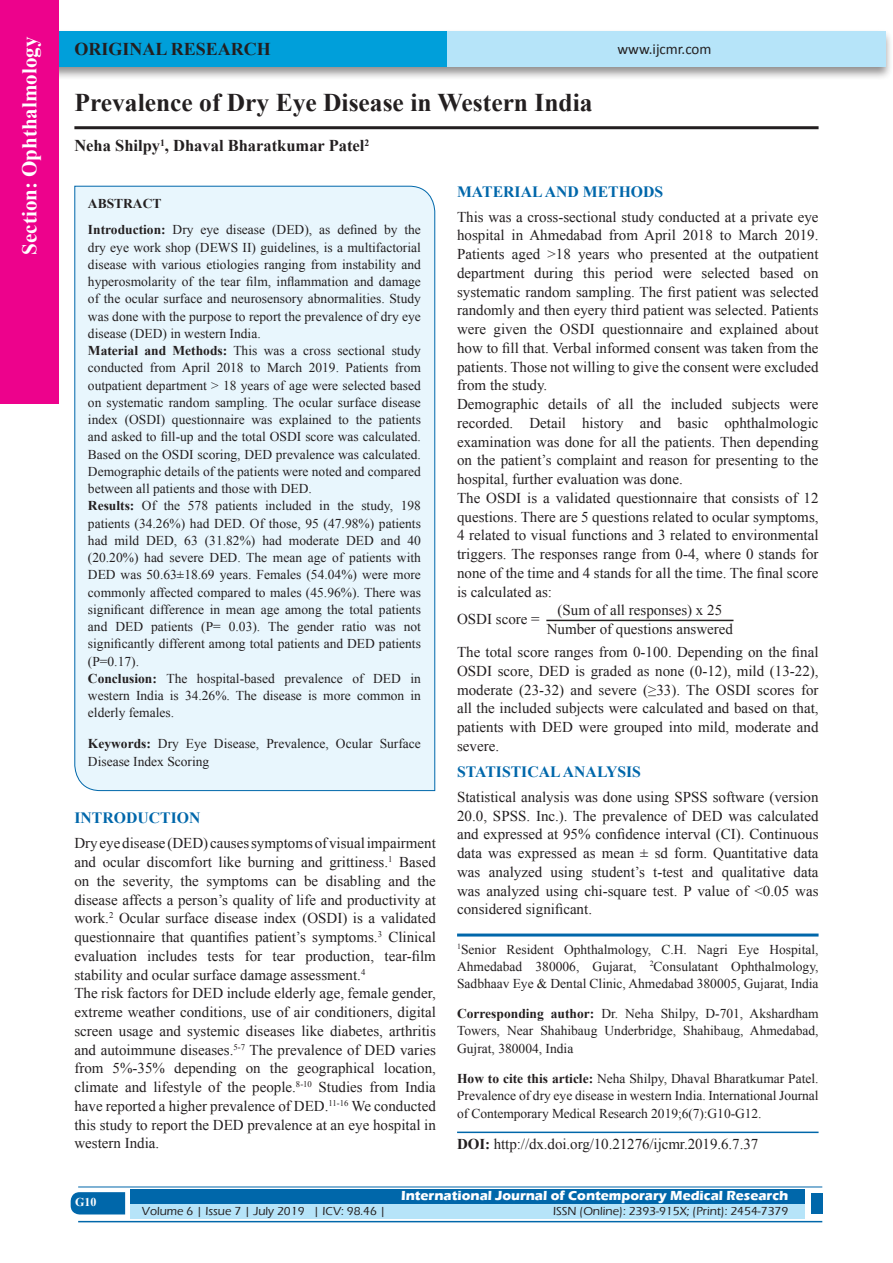
<style>
.page{position:relative;width:893px;height:1263px;background:#fff}
.page>*{position:absolute;margin:0;border:0;box-sizing:border-box;transform-origin:0 0}
.A_Title_New{font:700 25.5px "Times New Roman";color:#231f20}
.t1{font:700 21px "Times New Roman";color:#fff}
.AT_new{font:700 18px "Times New Roman";color:#231f20}
.AU-New{font:700 16.5px "Times New Roman";color:#231f20}
.t2{font:700 15.75px "Times New Roman";color:#0067aa}
.TX_New{font:15px/18.8px "Times New Roman";color:#231f20;text-align:justify}
.t3{font:15px "Calibri";color:#231f20}
.HTC_new{font:13.5px/17.2px "Times New Roman";color:#231f20}
.Affi_New{font:13.5px/17.2px "Times New Roman";color:#231f20;text-align:justify}
.Corresponding{font:13.5px/17.2px "Times New Roman";color:#231f20;text-align:justify}
.t4{font:700 13.5px "Eras ITC";color:#fff}
.t5{font:500 12px "Eras ITC";color:#231f20}
.t6{font:700 12px "Times New Roman";color:#fff}
.s1{font-weight:700}
</style>
<div class="page">
<div style="left:19px;top:29px;width:874px;height:52px;background:#231f20;opacity:.5"></div>
<div style="left:28px;top:31px;width:857px;height:35px;background:#b6e4f9"></div>
<div style="left:28px;top:31px;width:418px;height:35px;background:#009fda"></div>
<div style="left:0;top:0;width:59px;height:404px;background:#ed028c"></div>
<svg style="left:71px;top:1192px;width:54px;height:22px"></svg>
<div style="left:130px;top:1189px;width:674px;height:15px;background:#0067aa"></div>
<div style="left:130px;top:1204px;width:674px;height:15px;background:#b6e4f9"></div>
<hr style="left:78px;top:1186px;width:744px;height:1px;background:#0067aa">
<hr style="left:78px;top:1221px;width:744px;height:1px;background:#0067aa">
<div style="left:811px;top:1193px;width:11px;height:21px;background:#0067aa"></div>
<hr style="left:74px;top:126px;width:745px;height:3px;background:#231f20">
<div style="left:74px;top:185px;width:361px;height:606px;background:#e8f6fd"></div>
<hr style="left:546px;top:620px;width:187px;height:1px;background:#231f20">
<hr style="left:457px;top:933px;width:362px;height:3px;background:#0067aa">
<hr style="left:457px;top:1131px;width:362px;height:2px;background:#0067aa">
<h2 class="t1" style="left:15px;top:255px;width:219px;rotate:-90deg">Section: Ophthalmology</h2>
<p class="AT_new" style="left:74px;top:36px;width:198px">ORIGINAL RESEARCH</p>
<p class="A_Title_New" style="left:74px;top:85px;width:520px">Prevalence of Dry Eye Disease in Western India</p>
<p class="AU-New" style="left:74px;top:134px;width:296px">Neha Shilpy<sup>1</sup>, Dhaval Bharatkumar Patel<sup>2</sup></p>
<p class="t3" style="left:617px;top:40px;width:96px">www.ijcmr.com</p>
<p class="HTC_new" style="left:88px;top:191px;width:335px;line-height:25.8px"><span class="s1">ABSTRACT<br>Introduction:</span> Dry eye disease (DED), as defined by the</p>
<p class="HTC_new" style="left:88px;top:238px;width:335px">dry eye work shop (DEWS II) guidelines, is a multifactorial disease with various etiologies ranging from instability and hyperosmolarity of the tear film, inflammation and damage of the ocular surface and neurosensory abnormalities. Study was done with the purpose to report the prevalence of dry eye disease (DED) in western India.<br><span class="s1">Material and Methods:</span> This was a cross sectional study conducted from April 2018 to March 2019. Patients from outpatient department &gt; 18 years of age were selected based on systematic random sampling. The ocular surface disease index (OSDI) questionnaire was explained to the patients and asked to fill-up and the total OSDI score was calculated.<br>Based on the OSDI scoring, DED prevalence was calculated.<br>Demographic details of the patients were noted and compared between all patients and those with DED.<br><span class="s1">Results:</span> Of the 578 patients included in the study, 198 patients (34.26%) had DED. Of those, 95 (47.98%) patients had mild DED, 63 (31.82%) had moderate DED and 40 (20.20%) had severe DED. The mean age of patients with DED was 50.63±18.69 years. Females (54.04%) were more commonly affected compared to males (45.96%). There was significant difference in mean age among the total patients and DED patients (P= 0.03). The gender ratio was not significantly different among total patients and DED patients (P=0.17).<br><span class="s1">Conclusion:</span> The hospital-based prevalence of DED in western India is 34.26%. The disease is more common in elderly females.</p>
<p class="HTC_new" style="left:88px;top:734px;width:335px;line-height:18px"><span class="s1">Keywords:</span> Dry Eye Disease, Prevalence, Ocular Surface<br>Disease Index Scoring</p>
<h1 class="t2" style="left:74px;top:807px;width:127px">INTRODUCTION</h1>
<p class="TX_New" style="left:74px;top:834px;width:363px">Dry eye disease (DED) causes symptoms of visual impairment and ocular discomfort like burning and grittiness.<sup>1</sup> Based on the severity, the symptoms can be disabling and the disease affects a person’s quality of life and productivity at work.<sup>2</sup> Ocular surface disease index (OSDI) is a validated questionnaire that quantifies patient’s symptoms.<sup>3</sup> Clinical evaluation includes tests for tear production, tear-film stability and ocular surface damage assessment.<sup>4</sup></p>
<p class="TX_New" style="left:74px;top:984px;width:363px">The risk factors for DED include elderly age, female gender, extreme weather conditions, use of air conditioners, digital screen usage and systemic diseases like diabetes, arthritis and autoimmune diseases.<sup>5-7</sup> The prevalence of DED varies from 5%-35% depending on the geographical location, climate and lifestyle of the people.<sup>8-10</sup> Studies from India have reported a higher prevalence of DED.<sup>11-16</sup> We conducted this study to report the DED prevalence at an eye hospital in western India.</p>
<h1 class="t2" style="left:457px;top:180px;width:208px">MATERIAL AND METHODS</h1>
<p class="TX_New" style="left:457px;top:207px;width:363px">This was a cross-sectional study conducted at a private eye hospital in Ahmedabad from April 2018 to March 2019.<br>Patients aged &gt;18 years who presented at the outpatient department during this period were selected based on systematic random sampling. The first patient was selected randomly and then eyery third patient was selected. Patients were given the OSDI questionnaire and explained about how to fill that. Verbal informed consent was taken from the patients. Those not willing to give the consent were excluded from the study.</p>
<p class="TX_New" style="left:457px;top:394px;width:363px">Demographic details of all the included subjects were recorded. Detail history and basic ophthalmologic examination was done for all the patients. Then depending on the patient’s complaint and reason for presenting to the hospital, further evaluation was done.</p>
<p class="TX_New" style="left:457px;top:488px;width:363px">The OSDI is a validated questionnaire that consists of 12 questions. There are 5 questions related to ocular symptoms, 4 related to visual functions and 3 related to environmental triggers. The responses range from 0-4, where 0 stands for none of the time and 4 stands for all the time. The final score is calculated as:</p>
<p class="TX_New" style="left:457px;top:610px;width:84px">OSDI score =</p>
<p class="TX_New" style="left:558px;top:601px;width:166px">(Sum of all responses) x 25</p>
<p class="TX_New" style="left:547px;top:619px;width:188px">Number of questions answered</p>
<p class="TX_New" style="left:457px;top:642px;width:363px">The total score ranges from 0-100. Depending on the final OSDI score, DED is graded as none (0-12), mild (13-22), moderate (23-32) and severe (≥33). The OSDI scores for all the included subjects were calculated and based on that, patients with DED were grouped into mild, moderate and severe.</p>
<h1 class="t2" style="left:457px;top:761px;width:185px">STATISTICAL ANALYSIS</h1>
<p class="TX_New" style="left:457px;top:787px;width:363px">Statistical analysis was done using SPSS software (version 20.0, SPSS. Inc.). The prevalence of DED was calculated and expressed at 95% confidence interval (CI). Continuous data was expressed as mean ± sd form. Quantitative data was analyzed using student’s t-test and qualitative data was analyzed using chi-square test. P value of &lt;0.05 was considered significant.</p>
<p class="Affi_New" style="left:457px;top:940px;width:363px"><sup>1</sup>Senior Resident Ophthalmology, C.H. Nagri Eye Hospital, Ahmedabad 380006, Gujarat, <sup>2</sup>Consulatant Ophthalmology, Sadbhaav Eye &amp; Dental Clinic, Ahmedabad 380005, Gujarat, India</p>
<p class="Corresponding" style="left:457px;top:1005px;width:363px"><span class="s1">Corresponding author:</span> Dr. Neha Shilpy, D-701, Akshardham Towers, Near Shahibaug Underbridge, Shahibaug, Ahmedabad, Gujrat, 380004, India</p>
<p class="HTC_new" style="left:457px;top:1069px;width:363px;line-height:17.7px;text-align:justify"><span class="s1">How to cite this article:</span> Neha Shilpy, Dhaval Bharatkumar Patel.<br>Prevalence of dry eye disease in western India. International Journal of Contemporary Medical Research 2019;6(7):G10-G12.</p>
<p class="TX_New" style="left:457px;top:1134px;width:303px"><span class="s1">DOI:</span> http://dx.doi.org/10.21276/ijcmr.2019.6.7.37</p>
<h4 class="t6" style="left:75px;top:1194px;width:23px">G10</h4>
<p class="t4" style="left:401px;top:1188px;width:389px">International Journal of Contemporary Medical Research</p>
<p class="t5" style="left:142px;top:1204px;width:246px">Volume 6 | Issue 7 | July 2019 | ICV: 98.46 |</p>
<p class="t5" style="left:553px;top:1204px;width:237px">ISSN (Online): 2393-915X; (Print): 2454-7379</p>
</div>
